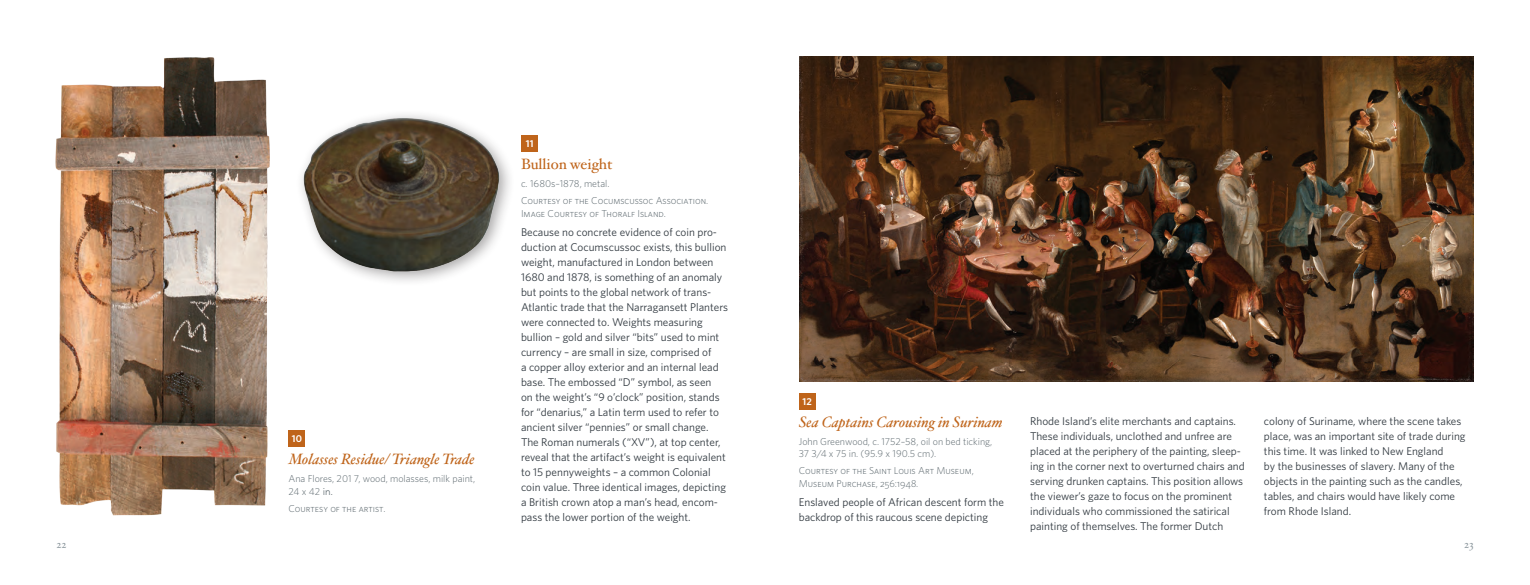
<style>
.page{position:relative;width:1530px;height:585px;background:#fff}
.page>*{position:absolute;margin:0;border:0;box-sizing:border-box;transform-origin:0 0}
.caption_header{font:italic 15px "Hoefler Text";color:#bf641a}
.caption_header-2{font:15px "Hoefler Text";color:#bf641a}
.t1{font:11.25px/15px "Whitney HTF";color:#313940}
.t2{font:11.25px "Hoefler Text";color:#8f9aa0}
.caption_credit{font:10px/12.5px "Whitney HTF Light SC";color:#59656b}
.caption_label{font:300 10px/12.5px "Whitney HTF";color:#59656b}
.number{font:600 10px "Whitney HTF";color:#fff}
.s1{font-family:"Avenir"}
</style>
<div class="page">
<img style="left:799px;top:56px;width:675px;height:325px">
<div style="left:799px;top:393px;width:17px;height:16px;background:#bf641a"></div>
<img style="left:55px;top:57px;width:215px;height:459px">
<div style="left:289px;top:430px;width:16px;height:17px;background:#bf641a"></div>
<div style="left:521px;top:135px;width:17px;height:17px;background:#bf641a"></div>
<div style="left:295px;top:109px;width:220px;height:179px;background:#231f20;opacity:.4"></div>
<img style="left:295px;top:109px;width:210px;height:169px">
<p class="number" style="left:292px;top:433px;width:12px">10</p>
<p class="caption_header" style="left:289px;top:450px;width:188px">Molasses Residue/ Triangle Trade</p>
<p class="caption_label" style="left:289px;top:472px;width:188px">Ana Flores, 201 7, wood, molasses, milk paint,<br>24 x 42 <span class="s1">in.</span></p>
<p class="caption_credit" style="left:289px;top:502px;width:99px">Courtesy of the artist.</p>
<p class="number" style="left:526px;top:138px;width:9px">11</p>
<p class="caption_header-2" style="left:521px;top:155px;width:93px">Bullion weight</p>
<p class="caption_label" style="left:521px;top:177px;width:90px">c. 1680s–1878, metal.</p>
<p class="caption_credit" style="left:521px;top:194px;width:189px">Courtesy of the Cocumscussoc Association.<br>Image Courtesy of Thoralf Island.</p>
<p class="t1" style="left:521px;top:224px;width:209px">Because no concrete evidence of coin pro&shy;duction at Cocumscussoc exists, this bullion weight, manufactured in London between 1680 and 1878, is something of an anomaly but points to the global network of trans-Atlantic trade that the Narragansett Planters were connected to. Weights measuring bullion – gold and silver “bits” used to mint currency – are small in size, comprised of<br>a copper alloy exterior and an internal lead base. The embossed “D” symbol, as seen<br>on the weight’s “9 o’clock” position, stands for “denarius,” a Latin term used to refer to ancient silver “pennies” or small change.<br>The Roman numerals (“XV”), at top center, reveal that the artifact’s weight is equivalent to 15 pennyweights – a common Colonial coin value. Three identical images, depicting a British crown atop a man’s head, encom&shy;pass the lower portion of the weight.</p>
<p class="number" style="left:803px;top:395px;width:11px">12</p>
<p class="caption_header" style="left:799px;top:413px;width:205px">Sea Captains Carousing in Surinam</p>
<p class="caption_label" style="left:799px;top:435px;width:195px">John Greenwood, c. 1752–58, oil on bed ticking,<br>37 3/4 x 75 in. (95.9 x 190.5 cm).</p>
<p class="caption_credit" style="left:799px;top:465px;width:177px">Courtesy of the Saint Louis Art Museum,<br>Museum Purchase, 256:1948.</p>
<p class="t1" style="left:799px;top:495px;width:207px">Enslaved people of African descent form the backdrop of this raucous scene depicting</p>
<p class="t1" style="left:1030px;top:413px;width:216px">Rhode Island’s elite merchants and captains.<br>These individuals, unclothed and unfree are placed at the periphery of the painting, sleep&shy;ing in the corner next to overturned chairs and serving drunken captains. This position allows the viewer’s gaze to focus on the prominent individuals who commissioned the satirical painting of themselves. The former Dutch</p>
<p class="t1" style="left:1264px;top:413px;width:203px">colony of Suriname, where the scene takes place, was an important site of trade during this time. It was linked to New England<br>by the businesses of slavery. Many of the objects in the painting such as the candles, tables, and chairs would have likely come from Rhode Island.</p>
<p class="t2" style="left:56px;top:538px;width:12px">22</p>
<p class="t2" style="left:1464px;top:538px;width:11px">23</p>
</div>
